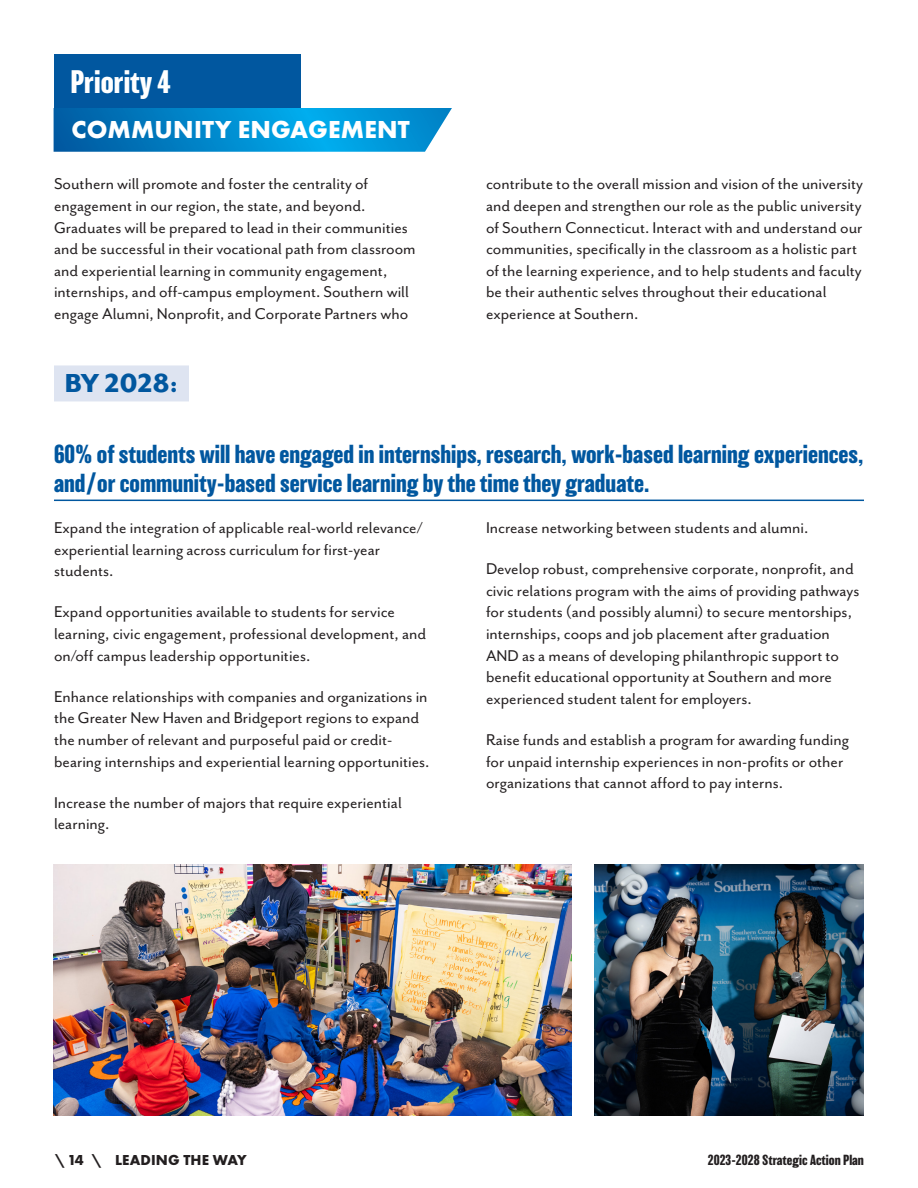
<style>
.page{position:relative;width:918px;height:1188px;background:#fff}
.page>*{position:absolute;margin:0;border:0;box-sizing:border-box;transform-origin:0 0}
.t1{font:700 30px "Balboa";color:#fff}
.By_2028{font:800 30px "Mr Eaves San OT";color:#01579f}
.Bar_Head{font:700 25.5px "Futura PT";letter-spacing:.01em;color:#fff}
.Subhead{font:700 24px/28.8px "Balboa";color:#01579f}
.Text{font:18px/21.6px "Mr Eaves San OT";color:#231f20}
.t2{font:700 15px "Futura PT";letter-spacing:.01em;color:#231f20}
.t3{font:700 13.5px "Balboa";color:#231f20}
</style>
<div class="page">
<div style="left:54px;top:54px;width:247px;height:57px;background:#01579f"></div>
<svg style="left:54px;top:108px;width:398px;height:44px;background:#098dce"></svg>
<div style="left:54px;top:365px;width:135px;height:36px;background:#dee4f1"></div>
<hr style="left:54px;top:500px;width:810px;height:1px;background:#01579f">
<img style="left:54px;top:864px;width:518px;height:252px">
<img style="left:594px;top:864px;width:270px;height:252px">
<p class="t1" style="left:70px;top:65px;width:102px">Priority 4</p>
<p class="Bar_Head" style="left:71px;top:113px;width:340px">COMMUNITY ENGAGEMENT</p>
<p class="Text" style="left:54px;top:173px;width:363px">Southern will promote and foster the centrality of engagement in our region, the state, and beyond.<br>Graduates will be prepared to lead in their communities and be successful in their vocational path from classroom and experiential learning in community engagement, internships, and off-campus employment. Southern will engage Alumni, Nonprofit, and Corporate Partners who</p>
<p class="Text" style="left:486px;top:173px;width:379px">contribute to the overall mission and vision of the university and deepen and strengthen our role as the public university of Southern Connecticut. Interact with and understand our communities, specifically in the classroom as a holistic part of the learning experience, and to help students and faculty be their authentic selves throughout their educational experience at Southern.</p>
<p class="By_2028" style="left:64px;top:367px;width:115px">BY 2028:</p>
<p class="Subhead" style="left:54px;top:440px;width:811px">60% of students will have engaged in internships, research, work-based learning experiences, and/or community-based service learning by the time they graduate.</p>
<p class="Text" style="left:54px;top:517px;width:370px">Expand the integration of applicable real-world relevance/ experiential learning across curriculum for first-year students.</p>
<p class="Text" style="left:54px;top:602px;width:374px">Expand opportunities available to students for service learning, civic engagement, professional development, and on/off campus leadership opportunities.</p>
<p class="Text" style="left:54px;top:686px;width:377px">Enhance relationships with companies and organizations in the Greater New Haven and Bridgeport regions to expand the number of relevant and purposeful paid or credit&shy;bearing internships and experiential learning opportunities.</p>
<p class="Text" style="left:54px;top:792px;width:349px">Increase the number of majors that require experiential learning.</p>
<p class="Text" style="left:486px;top:517px;width:324px">Increase networking between students and alumni.</p>
<p class="Text" style="left:486px;top:558px;width:375px">Develop robust, comprehensive corporate, nonprofit, and civic relations program with the aims of providing pathways for students (and possibly alumni) to secure mentorships, internships, coops and job placement after graduation AND as a means of developing philanthropic support to benefit educational opportunity at Southern and more experienced student talent for employers.</p>
<p class="Text" style="left:486px;top:729px;width:365px">Raise funds and establish a program for awarding funding for unpaid internship experiences in non-profits or other organizations that cannot afford to pay interns.</p>
<p class="t2" style="left:54px;top:1151px;width:194px">\ 14 \ LEADING THE WAY</p>
<p class="t3" style="left:708px;top:1152px;width:158px">2023-2028 Strategic Action Plan</p>
</div>
